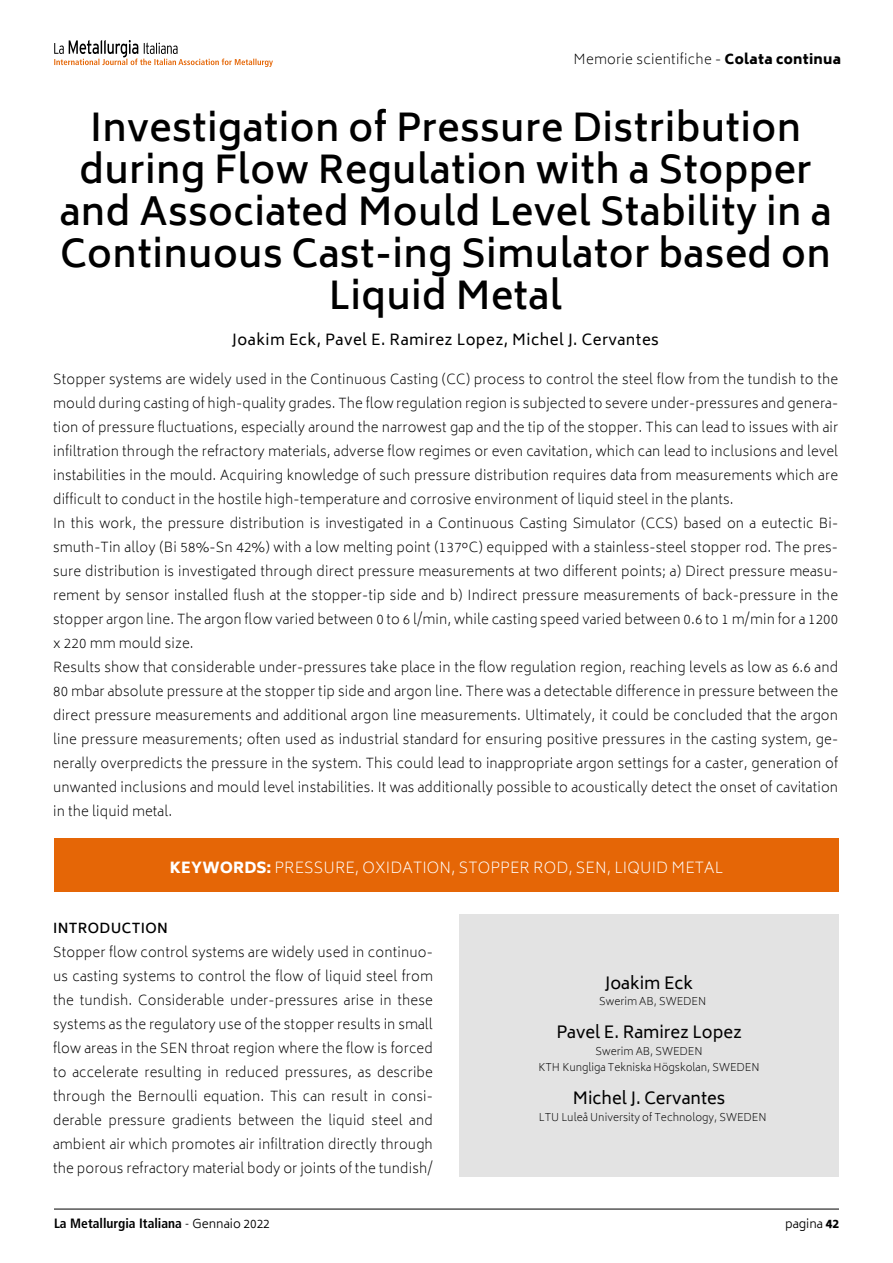
<style>
.page{position:relative;width:893px;height:1263px;background:#fff}
.page>*{position:absolute;margin:0;border:0;box-sizing:border-box;transform-origin:0 0}
.t1{font:600 37.5px/42px "Biryani";letter-spacing:.01em;color:#000;text-align:center}
.t2{font:16.5px "Biryani";color:#000}
.t3{font:200 15px "Biryani";letter-spacing:.01em;color:#fff}
.t4{font:15px "Biryani";letter-spacing:.03em;color:#000}
.t5{font:200 13.5px/24px "Biryani";letter-spacing:.01em;color:#000}
.t6{font:700 condensed 13.5px "Frutiger LT Std";color:#000}
.t7{font:600 13.5px "Biryani";letter-spacing:.025em;color:#000}
.t8{font:300 12px "Biryani";color:#000}
.t9{font:200 10.5px/16.5px "Biryani";color:#000;text-align:center}
.s1{font-weight:800}
.s2{font-weight:300}
.s3{font-family:"Biryani";font-weight:300;font-stretch:normal;font-size:12px}
</style>
<div class="page">
<hr style="left:54px;top:1209px;width:785px;height:1px;background:#000">
<svg style="left:54px;top:40px;width:219px;height:27px"></svg>
<div style="left:54px;top:838px;width:785px;height:53px;background:#e56606"></div>
<div style="left:459px;top:914px;width:380px;height:262px;background:#e3e3e3"></div>
<p class="t5" style="left:574px;top:48px;width:269px">Memorie scientifiche - <span class="s1">Colata continua</span></p>
<h1 class="t1" style="left:60px;top:107px;width:773px">Investigation of Pressure Distribution during Flow Regulation with a Stopper and Associated Mould Level Stability in a Continuous Cast-ing Simulator based on Liquid Metal</h1>
<p class="t4" style="left:232px;top:331px;width:428px">Joakim Eck, Pavel E. Ramirez Lopez, Michel J. Cervantes</p>
<p class="t5" style="left:53px;top:367px;width:787px">Stopper systems are widely used in the Continuous Casting (CC) process to control the steel flow from the tundish to the mould during casting of high-quality grades. The flow regulation region is subjected to severe under-pressures and genera&shy;tion of pressure fluctuations, especially around the narrowest gap and the tip of the stopper. This can lead to issues with air infiltration through the refractory materials, adverse flow regimes or even cavitation, which can lead to inclusions and level instabilities in the mould. Acquiring knowledge of such pressure distribution requires data from measurements which are difficult to conduct in the hostile high-temperature and corrosive environment of liquid steel in the plants.<br>In this work, the pressure distribution is investigated in a Continuous Casting Simulator (CCS) based on a eutectic Bi&shy;smuth-Tin alloy (Bi 58%-Sn 42%) with a low melting point (137ºC) equipped with a stainless-steel stopper rod. The pres&shy;sure distribution is investigated through direct pressure measurements at two different points; a) Direct pressure measu&shy;rement by sensor installed flush at the stopper-tip side and b) Indirect pressure measurements of back-pressure in the stopper argon line. The argon flow varied between 0 to 6 l/min, while casting speed varied between 0.6 to 1 m/min for a 1200 x 220 mm mould size.<br>Results show that considerable under-pressures take place in the flow regulation region, reaching levels as low as 6.6 and 80 mbar absolute pressure at the stopper tip side and argon line. There was a detectable difference in pressure between the direct pressure measurements and additional argon line measurements. Ultimately, it could be concluded that the argon line pressure measurements; often used as industrial standard for ensuring positive pressures in the casting system, ge&shy;nerally overpredicts the pressure in the system. This could lead to inappropriate argon settings for a caster, generation of unwanted inclusions and mould level instabilities. It was additionally possible to acoustically detect the onset of cavitation in the liquid metal.</p>
<p class="t3" style="left:170px;top:859px;width:555px"><span class="s1">KEYWORDS:</span> PRESSURE, OXIDATION, STOPPER ROD, SEN, LIQUID METAL</p>
<p class="t7" style="left:53px;top:921px;width:116px">INTRODUCTION</p>
<p class="t5" style="left:53px;top:940px;width:381px;text-align:justify">Stopper flow control systems are widely used in continuo&shy;us casting systems to control the flow of liquid steel from the tundish. Considerable under-pressures arise in these systems as the regulatory use of the stopper results in small flow areas in the SEN throat region where the flow is forced to accelerate resulting in reduced pressures, as describe through the Bernoulli equation. This can result in consi&shy;derable pressure gradients between the liquid steel and ambient air which promotes air infiltration directly through the porous refractory material body or joints of the tundish/</p>
<p class="t2" style="left:605px;top:973px;width:89px">Joakim Eck</p>
<p class="t9" style="left:599px;top:993px;width:109px">Swerim AB, SWEDEN</p>
<p class="t2" style="left:556px;top:1023px;width:187px">Pavel E. Ramirez Lopez</p>
<p class="t9" style="left:539px;top:1043px;width:223px">Swerim AB, SWEDEN<br>KTH Kungliga Tekniska Högskolan, SWEDEN</p>
<p class="t2" style="left:573px;top:1089px;width:154px">Michel J. Cervantes</p>
<p class="t9" style="left:539px;top:1109px;width:229px">LTU Luleå University of Technology, SWEDEN</p>
<p class="t6" style="left:54px;top:1216px;width:217px">La Metallurgia Italiana <span class="s2">-</span> <span class="s3">Gennaio 2022</span></p>
<p class="t8" style="left:785px;top:1217px;width:55px">pagina <span class="s1">42</span></p>
</div>
